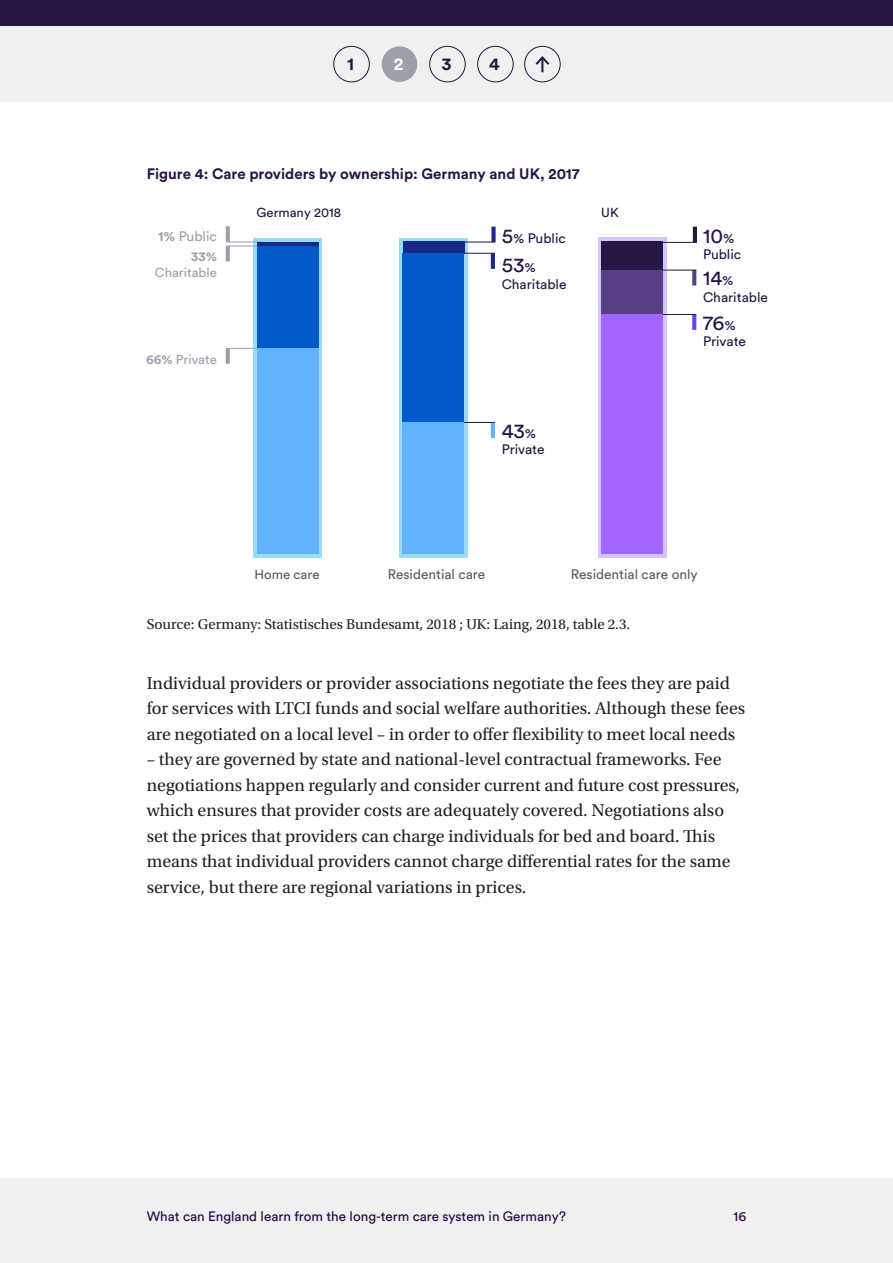
<style>
.page{position:relative;width:893px;height:1263px;background:#fff}
.page>*{position:absolute;margin:0;border:0;box-sizing:border-box;transform-origin:0 0}
.t1{font:20.4px "Circular Std";color:#271544}
.Body_text{font:18px/25.5px "Utopia Std";color:#231f20}
.t2{font:700 17.55px "Circular Pro";color:#271544}
.t3{font:700 17.55px "Circular Pro";color:#fff}
.Source_Note{font:15px "Utopia Std";color:#231f20}
.Figure_headings{font:700 15px "Circular Pro";color:#271544}
.t4{font:13.65px "Circular Std";color:#271544}
.t5{font:13.65px "Circular Pro";color:#5a5a5a}
.t6{font:13.65px "Circular Std";color:#9aa0aa}
.t7{font:13.5px "Circular Pro";color:#280048}
.t8{font:13.2px "Circular Pro";color:#5a5a5a}
.t9{font:13.05px/15.6px "Circular Std";color:#9aa0aa;text-align:right}
.t10{font:12.9px "Circular Std";color:#271544}
.s1{font-weight:700}
.s2{font-size:20.4px}
.s3{font-size:13.65px}
</style>
<div class="page">
<div style="left:0;top:0;width:893px;height:26px;background:#271544"></div>
<div style="left:0;top:26px;width:893px;height:76px;background:#eff0f0"></div>
<div style="left:0;top:1179px;width:893px;height:84px;background:#eff0f0"></div>
<div style="left:333px;top:46px;width:37px;height:36px;border:1px solid #271544;border-radius:50%"></div>
<div style="left:382px;top:46px;width:35px;height:36px;background:#9ba0ab;border-radius:50%"></div>
<div style="left:429px;top:46px;width:36px;height:36px;border:1px solid #271544;border-radius:50%"></div>
<div style="left:477px;top:46px;width:36px;height:36px;border:1px solid #271544;border-radius:50%"></div>
<div style="left:524px;top:46px;width:36px;height:36px;border:1px solid #271544;border-radius:50%"></div>
<svg style="left:535px;top:56px;width:15px;height:16px"></svg>
<div style="left:598px;top:238px;width:69px;height:320px;background:#d3c4fc"></div>
<div style="left:253px;top:238px;width:69px;height:320px;background:#99dbff"></div>
<div style="left:399px;top:238px;width:69px;height:320px;background:#99dbff"></div>
<div style="left:491px;top:227px;width:5px;height:15px;background:#1a2889"></div>
<hr style="left:458px;top:242px;width:37px;height:1px;background:#271544">
<hr style="left:491px;top:253px;width:4px;height:16px;background:#1a2889">
<hr style="left:458px;top:253px;width:37px;height:1px;background:#271544">
<hr style="left:491px;top:422px;width:4px;height:16px;background:#63b2ff">
<hr style="left:458px;top:422px;width:37px;height:1px;background:#271544">
<hr style="left:693px;top:227px;width:4px;height:15px;background:#271544">
<hr style="left:660px;top:242px;width:37px;height:1px;background:#271544">
<svg style="left:692px;top:271px;width:4px;height:14px"></svg>
<hr style="left:660px;top:270px;width:36px;height:1px;background:#271544">
<svg style="left:692px;top:315px;width:4px;height:15px"></svg>
<hr style="left:660px;top:314px;width:36px;height:1px;background:#271544">
<hr style="left:226px;top:226px;width:4px;height:16px;background:#9aa0aa">
<hr style="left:226px;top:242px;width:36px;height:1px;background:#9aa0aa">
<svg style="left:226px;top:247px;width:4px;height:14px"></svg>
<hr style="left:226px;top:246px;width:36px;height:1px;background:#9aa0aa">
<svg style="left:226px;top:349px;width:4px;height:15px"></svg>
<hr style="left:226px;top:348px;width:36px;height:1px;background:#9aa0aa">
<div style="left:601px;top:242px;width:62px;height:28px;background:#271544"></div>
<div style="left:601px;top:270px;width:62px;height:45px;background:#574184"></div>
<div style="left:601px;top:315px;width:62px;height:239px;background:#9f67ff"></div>
<div style="left:402px;top:242px;width:62px;height:11px;background:#1a2889"></div>
<div style="left:402px;top:253px;width:62px;height:169px;background:#015ac7"></div>
<div style="left:402px;top:422px;width:62px;height:132px;background:#63b2ff"></div>
<hr style="left:257px;top:242px;width:62px;height:4px;background:#1a2889">
<div style="left:257px;top:246px;width:61px;height:102px;background:#015ac7"></div>
<div style="left:257px;top:348px;width:61px;height:206px;background:#63b2ff"></div>
<p class="t2" style="left:347px;top:52px;width:8px">1</p>
<p class="t3" style="left:394px;top:52px;width:11px">2</p>
<p class="t2" style="left:442px;top:52px;width:11px">3</p>
<p class="t2" style="left:489px;top:52px;width:12px">4</p>
<p class="Figure_headings" style="left:147px;top:163px;width:434px">Figure 4: Care providers by ownership: Germany and UK, 2017</p>
<p class="t6" style="left:158px;top:228px;width:60px"><span class="s1">1%</span> Public</p>
<p class="t9" style="left:155px;top:249px;width:63px"><span class="s1">33%<br></span>Charitable</p>
<p class="t10" style="left:257px;top:205px;width:86px">Germany 2018</p>
<p class="t4" style="left:502px;top:229px;width:66px"><span class="s2">5</span>% Public</p>
<p class="t1" style="left:502px;top:253px;width:36px">53<span class="s3">%</span></p>
<p class="t4" style="left:502px;top:276px;width:66px">Charitable</p>
<p class="t10" style="left:601px;top:205px;width:19px">UK</p>
<p class="t9" style="left:146px;top:351px;width:72px"><span class="s1">66%</span> Private</p>
<p class="t1" style="left:502px;top:418px;width:36px">43<span class="s3">%</span></p>
<p class="t4" style="left:502px;top:441px;width:44px">Private</p>
<p class="t1" style="left:703px;top:223px;width:33px">10<span class="s3">%</span></p>
<p class="t4" style="left:703px;top:246px;width:40px">Public</p>
<p class="t1" style="left:703px;top:266px;width:32px">14<span class="s3">%</span></p>
<p class="t4" style="left:703px;top:289px;width:66px">Charitable</p>
<p class="t1" style="left:703px;top:311px;width:34px">76<span class="s3">%</span></p>
<p class="t4" style="left:703px;top:333px;width:44px">Private</p>
<p class="t8" style="left:255px;top:566px;width:66px">Home care</p>
<p class="t5" style="left:388px;top:565px;width:99px">Residential care</p>
<p class="t5" style="left:571px;top:565px;width:128px">Residential care only</p>
<p class="Source_Note" style="left:147px;top:616px;width:485px">Source: Germany: Statistisches Bundesamt, 2018 ; UK: Laing, 2018, table 2.3.</p>
<p class="Body_text" style="left:147px;top:670px;width:600px">Individual providers or provider associations negotiate the fees they are paid for services with LTCI funds and social welfare authorities. Although these fees are negotiated on a local level – in order to offer flexibility to meet local needs</p>
<p class="Body_text" style="left:147px;top:747px;width:595px">– they are governed by state and national-level contractual frameworks. Fee negotiations happen regularly and consider current and future cost pressures, which ensures that provider costs are adequately covered. Negotiations also set the prices that providers can charge individuals for bed and board. This means that individual providers cannot charge differential rates for the same service, but there are regional variations in prices.</p>
<p class="t7" style="left:147px;top:1207px;width:421px">What can England learn from the long-term care system in Germany?</p>
<p class="t7" style="left:734px;top:1207px;width:14px">16</p>
</div>
